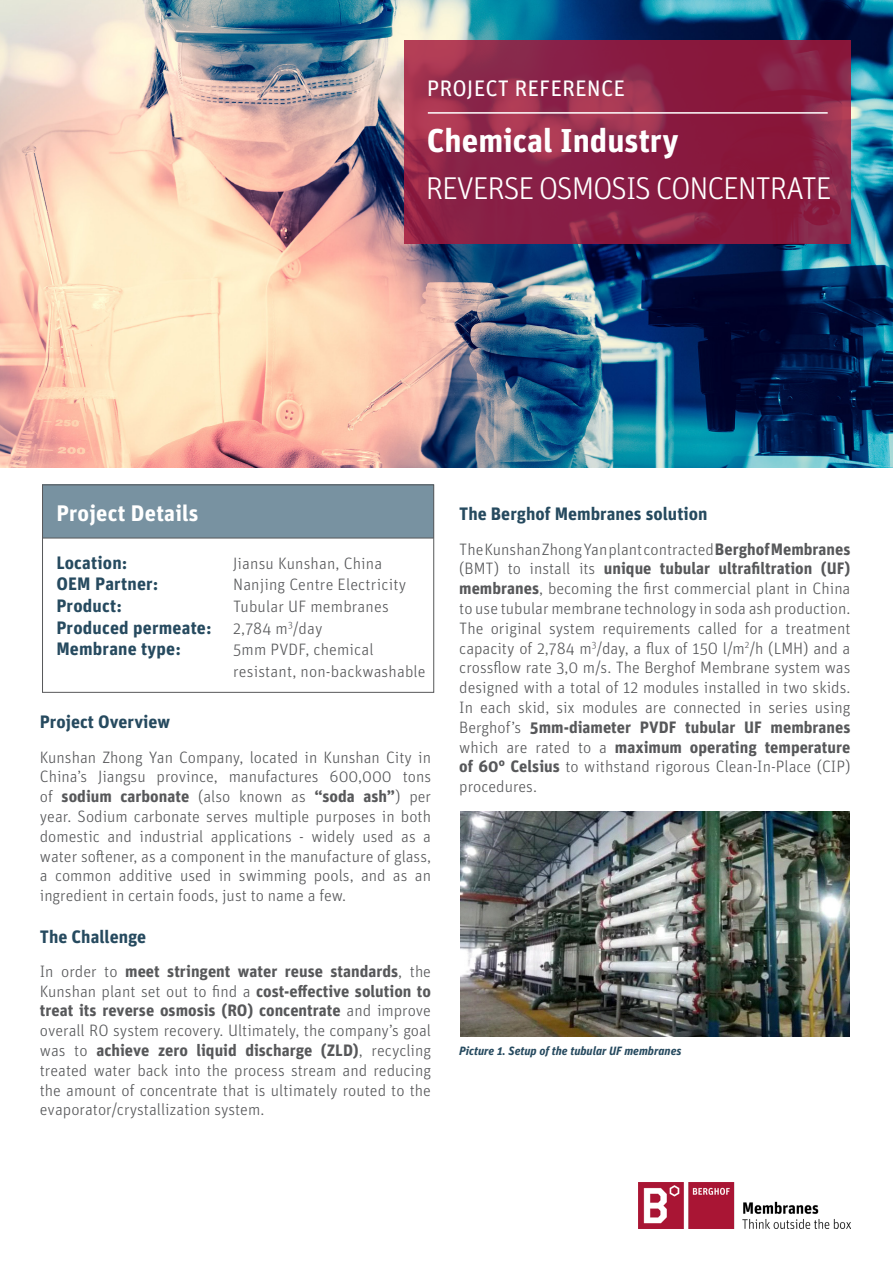
<style>
.page{position:relative;width:893px;height:1263px;background:#fff}
.page>*{position:absolute;margin:0;border:0;box-sizing:border-box;transform-origin:0 0}
.t1{font:700 33px "Unit Pro";color:#fff}
.t2{font:300 31.5px "Unit Pro";letter-spacing:-.04em;color:#fff}
.t3{font:22.5px "Unit Pro";letter-spacing:.005em;color:#fff}
.t4{font:700 22.5px "Unit Pro";letter-spacing:.01em;color:#fff}
.t5{font:700 18px "Unit Pro";letter-spacing:.005em;color:#264a5f}
.t6{font:300 16.5px/19.8px "Unit Pro";color:#57585a;text-align:justify}
.t7{font:italic 700 12px "Unit Pro";color:#264a5f}
.s1{font-weight:700}
</style>
<div class="page">
<img style="left:0;top:0;width:893px;height:468px">
<svg style="left:404px;top:40px;width:446px;height:204px"></svg>
<hr style="left:428px;top:112px;width:400px;height:2px;background:#fff">
<div style="left:43px;top:485px;width:391px;height:53px;background:#7892a1"></div>
<hr style="left:43px;top:538px;width:391px;height:1px;background:#57585a">
<div style="left:42px;top:484px;width:392px;height:209px;border:1px solid #57585a"></div>
<img style="left:638px;top:1183px;width:212px;height:45px">
<img style="left:461px;top:811px;width:388px;height:225px">
<p class="t3" style="left:427px;top:72px;width:200px">PROJECT REFERENCE</p>
<p class="t1" style="left:427px;top:116px;width:253px">Chemical Industry</p>
<p class="t2" style="left:426px;top:167px;width:407px">REVERSE OSMOSIS CONCENTRATE</p>
<p class="t4" style="left:56px;top:496px;width:144px">Project Details</p>
<p class="t5" style="left:56px;top:549px;width:73px">Location:</p>
<p class="t5" style="left:56px;top:571px;width:104px">OEM Partner:</p>
<p class="t5" style="left:56px;top:592px;width:67px">Product:</p>
<p class="t5" style="left:56px;top:614px;width:157px">Produced permeate:</p>
<p class="t5" style="left:56px;top:636px;width:126px">Membrane type:</p>
<p class="t6" style="left:233px;top:553px;width:150px">Jiansu Kunshan, China</p>
<p class="t6" style="left:233px;top:574px;width:175px">Nanjing Centre Electricity</p>
<p class="t6" style="left:233px;top:596px;width:157px">Tubular UF membranes</p>
<p class="t6" style="left:233px;top:617px;width:91px">2,784 m<sup>3</sup>/day</p>
<p class="t6" style="left:233px;top:638px;width:194px;line-height:21.6px">5mm PVDF, chemical resistant, non-backwashable</p>
<p class="t5" style="left:40px;top:709px;width:132px">Project Overview</p>
<p class="t6" style="left:40px;top:747px;width:393px">Kunshan Zhong Yan Company, located in Kunshan City in China’s Jiangsu province, manufactures 600,000 tons of <span class="s1">sodium carbonate</span> (also known as <span class="s1">“soda ash”</span>) per year. Sodium carbonate serves multiple purposes in both domestic and industrial applications - widely used as a water softener, as a component in the manufacture of glass, a common additive used in swimming pools, and as an ingredient in certain foods, just to name a few.</p>
<p class="t5" style="left:40px;top:923px;width:108px">The Challenge</p>
<p class="t6" style="left:40px;top:961px;width:393px">In order to <span class="s1">meet stringent water reuse standards</span>, the Kunshan plant set out to find a <span class="s1">cost-effective solution to treat its reverse osmosis (RO) concentrate</span> and improve overall RO system recovery. Ultimately, the company’s goal was to <span class="s1">achieve zero liquid discharge (ZLD)</span>, recycling treated water back into the process stream and reducing the amount of concentrate that is ultimately routed to the evaporator/crystallization system.</p>
<p class="t5" style="left:459px;top:501px;width:250px">The Berghof Membranes solution</p>
<p class="t6" style="left:459px;top:538px;width:393px">The Kunshan Zhong Yan plant contracted <span class="s1">Berghof Membranes </span>(BMT) to install its <span class="s1">unique tubular ultrafiltration (UF) membranes</span>, becoming the first commercial plant in China to use tubular membrane technology in soda ash production.<br>The original system requirements called for a treatment capacity of 2,784 m<sup>3</sup>/day, a flux of 15O l/m<sup>2</sup>/h (LMH) and a crossflow rate 3,0 m/s. The Berghof Membrane system was designed with a total of 12 modules installed in two skids.<br>In each skid, six modules are connected in series using Berghof’s <span class="s1">5mm-diameter PVDF tubular UF membranes </span>which are rated to a <span class="s1">maximum operating temperature of 60° Celsius</span> to withstand rigorous Clean-In-Place (CIP) procedures.</p>
<p class="t7" style="left:459px;top:1041px;width:224px">Picture 1. Setup of the tubular UF membranes</p>
</div>
